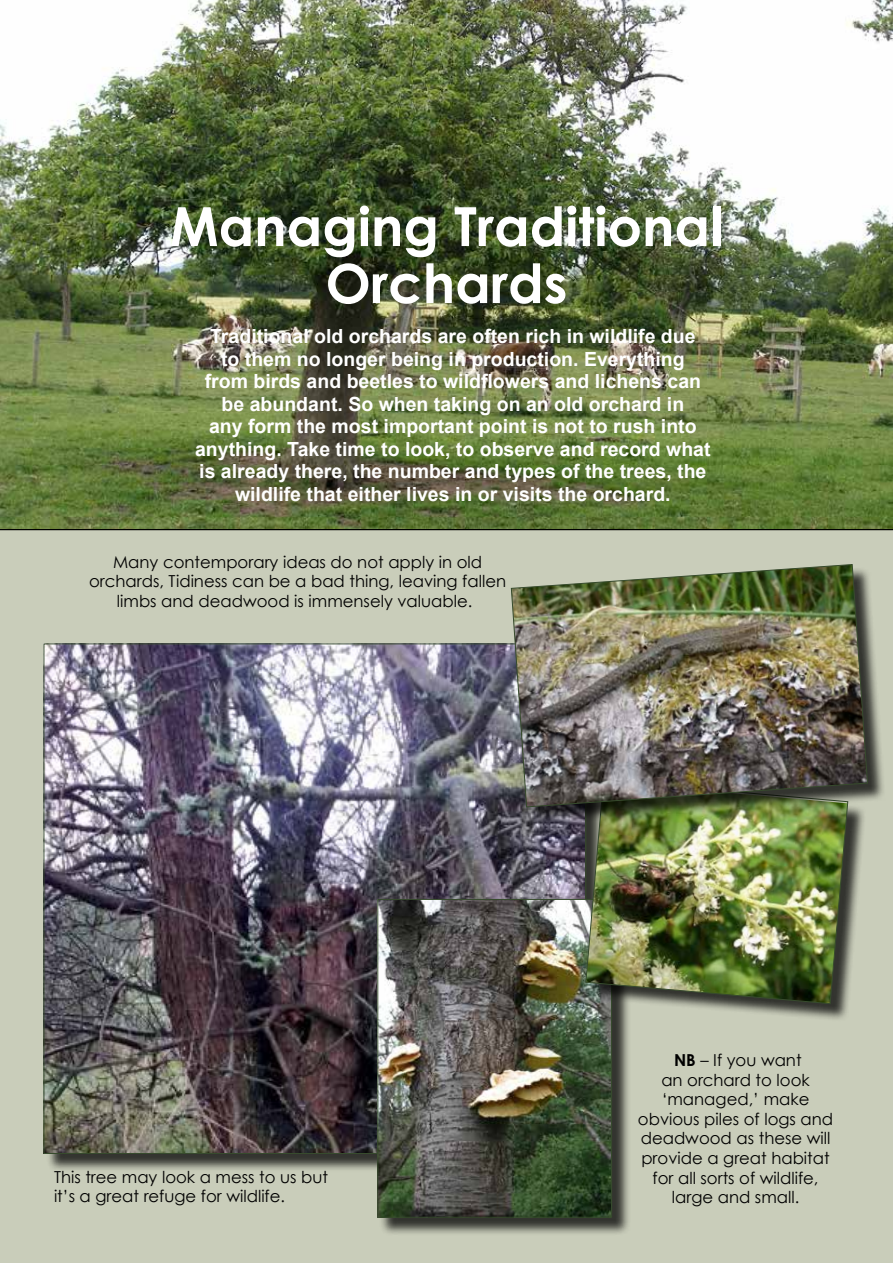
<style>
.page{position:relative;width:893px;height:1263px;background:#fff}
.page>*{position:absolute;margin:0;border:0;box-sizing:border-box;transform-origin:0 0}
.t1{font:700 54px/57px "Century Gothic";color:#fff;text-align:center}
.t2{font:700 19.5px/22.5px "Arial";color:#fff;text-align:center}
.t3{font:16.5px/19.5px "Century Gothic";color:#000;text-align:center}
.s1{font-weight:700}
</style>
<div class="page">
<div style="left:0;top:529px;width:893px;height:734px;background:#c9cdba"></div>
<img style="left:0;top:0;width:893px;height:529px">
<div style="left:46px;top:646px;width:559px;height:526px;background:#000;opacity:.75"></div>
<img style="left:46px;top:646px;width:538px;height:506px">
<div style="left:380px;top:901px;width:251px;height:335px;background:#000;opacity:.75"></div>
<img style="left:379px;top:901px;width:231px;height:314px">
<div style="left:377px;top:899px;width:235px;height:318px;border:1px solid #374b2d"></div>
<div style="left:588px;top:783px;width:278px;height:239px;background:#000;opacity:.75"></div>
<img style="left:585px;top:825px;width:263px;height:179px">
<div style="left:514px;top:567px;width:372px;height:258px;background:#000;opacity:.75"></div>
<img style="left:511px;top:564px;width:357px;height:243px">
<h1 class="t1" style="left:170px;top:197px;width:554px">Managing Traditional<br>Orchards</h1>
<p class="t2" style="left:195px;top:326px;width:517px">Traditional old orchards are often rich in wildlife due<br>to them no longer being in production. Everything<br>from birds and beetles to wildflowers and lichens can be abundant. So when taking on an old orchard in<br>any form the most important point is not to rush into anything. Take time to look, to observe and record what is already there, the number and types of the trees, the wildlife that either lives in or visits the orchard.</p>
<p class="t3" style="left:89px;top:552px;width:418px">Many contemporary ideas do not apply in old orchards, Tidiness can be a bad thing, leaving fallen limbs and deadwood is immensely valuable.</p>
<p class="t3" style="left:54px;top:1166px;width:276px;text-align:left">This tree may look a mess to us but it’s a great refuge for wildlife.</p>
<p class="t3" style="left:638px;top:1050px;width:197px"><span class="s1">NB</span> – If you want<br>an orchard to look ‘managed,’ make obvious piles of logs and deadwood as these will provide a great habitat for all sorts of wildlife, large and small.</p>
</div>
